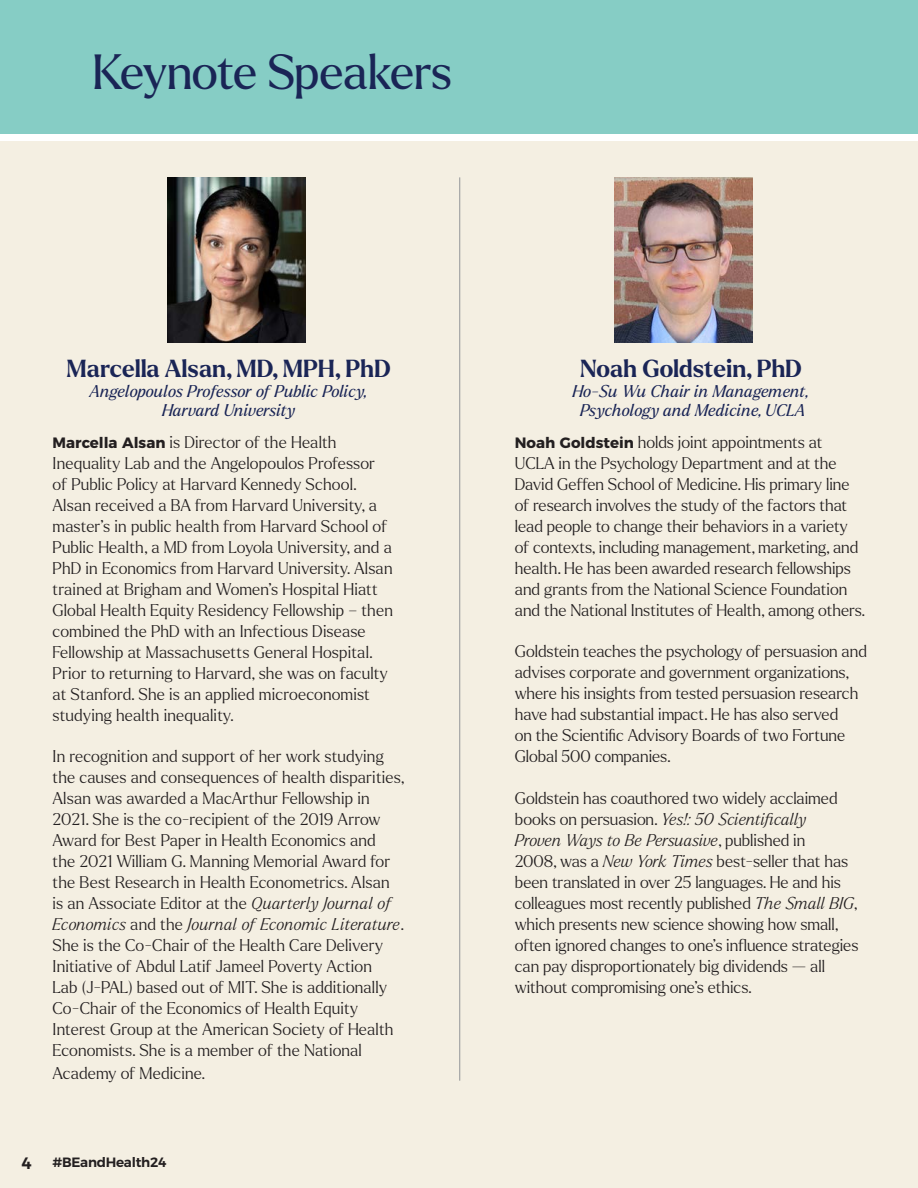
<style>
.page{position:relative;width:918px;height:1188px;background:#fff}
.page>*{position:absolute;margin:0;border:0;box-sizing:border-box;transform-origin:0 0}
.t1{font:48px "Larken";letter-spacing:-.015em;color:#1a2556}
.t2{font:700 24px "Larken";color:#1a2556}
.t3{font:300 16.5px/21px "Larken";color:#231f20}
.t4{font:italic 16.5px/19.5px "Larken";letter-spacing:-.005em;color:#1a2556;text-align:center}
.t5{font:600 16.5px "Montserrat";color:#231f20}
.t6{font:600 13.5px "Montserrat";letter-spacing:-.02em;color:#231f20}
.s1{font-family:"Montserrat";font-weight:700;font-size:15px}
.s2{font-style:italic}
</style>
<div class="page">
<div style="left:0;top:0;width:918px;height:133px;background:#86cdc5"></div>
<div style="left:0;top:141px;width:918px;height:1047px;background:#f4efe1"></div>
<hr style="left:459px;top:177px;width:1px;height:904px;background:#939598">
<img style="left:614px;top:177px;width:138px;height:165px">
<img style="left:167px;top:177px;width:138px;height:165px">
<p class="t1" style="left:92px;top:40px;width:361px">Keynote Speakers</p>
<p class="t2" style="left:67px;top:353px;width:326px">Marcella Alsan, MD, MPH, PhD</p>
<p class="t4" style="left:89px;top:381px;width:280px">Angelopoulos Professor of Public Policy,<br>Harvard University</p>
<p class="t3" style="left:53px;top:431px;width:342px"><span class="s1">Marcella Alsan</span> is Director of the Health Inequality Lab and the Angelopoulos Professor of Public Policy at Harvard Kennedy School.<br>Alsan received a BA from Harvard University, a master’s in public health from Harvard School of Public Health, a MD from Loyola University, and a PhD in Economics from Harvard University. Alsan trained at Brigham and Women’s Hospital Hiatt Global Health Equity Residency Fellowship – then combined the PhD with an Infectious Disease Fellowship at Massachusetts General Hospital.<br>Prior to returning to Harvard, she was on faculty at Stanford. She is an applied microeconomist studying health inequality.</p>
<p class="t3" style="left:53px;top:745px;width:354px">In recognition and support of her work studying the causes and consequences of health disparities, Alsan was awarded a MacArthur Fellowship in 2021. She is the co-recipient of the 2019 Arrow Award for Best Paper in Health Economics and<br>the 2021 William G. Manning Memorial Award for the Best Research in Health Econometrics. Alsan<br>is an Associate Editor at the <span class="s2">Quarterly Journal of Economics</span> and the <span class="s2">Journal of Economic Literature</span>.<br>She is the Co-Chair of the Health Care Delivery Initiative of Abdul Latif Jameel Poverty Action<br>Lab (J-PAL) based out of MIT. She is additionally Co-Chair of the Economics of Health Equity Interest Group at the American Society of Health Economists. She is a member of the National</p>
<p class="t3" style="left:53px;top:1062px;width:154px">Academy of Medicine.</p>
<p class="t5" style="left:22px;top:1149px;width:12px">4</p>
<p class="t6" style="left:53px;top:1151px;width:115px">#BEandHealth24</p>
<p class="t2" style="left:580px;top:353px;width:224px">Noah Goldstein, PhD</p>
<p class="t4" style="left:572px;top:381px;width:238px">Ho-Su Wu Chair in Management,<br>Psychology and Medicine, UCLA</p>
<p class="t3" style="left:515px;top:431px;width:352px"><span class="s1">Noah Goldstein</span> holds joint appointments at UCLA in the Psychology Department and at the David Geffen School of Medicine. His primary line of research involves the study of the factors that lead people to change their behaviors in a variety of contexts, including management, marketing, and health. He has been awarded research fellowships and grants from the National Science Foundation and the National Institutes of Health, among others.</p>
<p class="t3" style="left:515px;top:640px;width:354px">Goldstein teaches the psychology of persuasion and advises corporate and government organizations, where his insights from tested persuasion research have had substantial impact. He has also served<br>on the Scientific Advisory Boards of two Fortune Global 500 companies.</p>
<p class="t3" style="left:515px;top:787px;width:345px">Goldstein has coauthored two widely acclaimed books on persuasion. <span class="s2">Yes!: 50 Scientifically<br>Proven Ways to Be Persuasive</span>, published in<br>2008, was a <span class="s2">New York Times</span> best-seller that has been translated in over 25 languages. He and his colleagues most recently published <span class="s2">The Small BIG</span>, which presents new science showing how small, often ignored changes to one’s influence strategies can pay disproportionately big dividends — all without compromising one’s ethics.</p>
</div>
